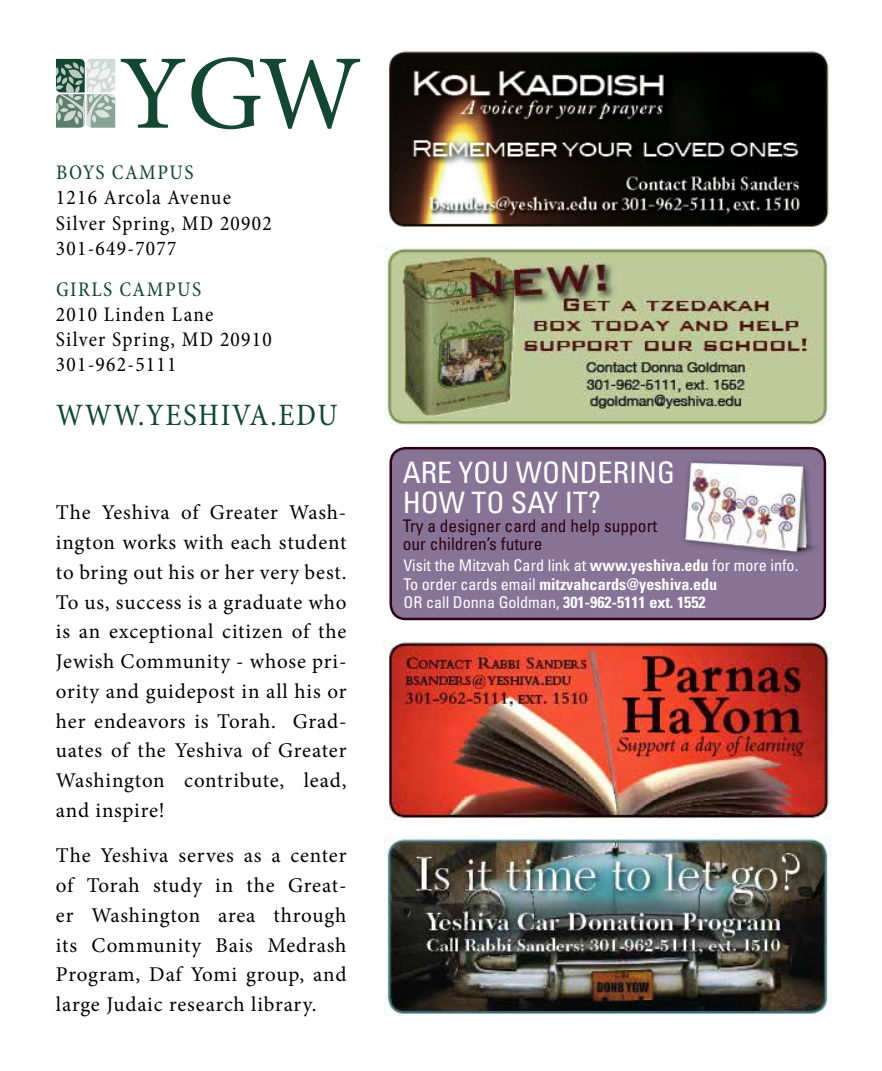
<style>
.page{position:relative;width:882px;height:1071px;background:#fff}
.page>*{position:absolute;margin:0;border:0;box-sizing:border-box;transform-origin:0 0}
.t1{font:105.88px "Minion Pro";color:#144733}
.t2{font:condensed 31.5px "Minion Pro";letter-spacing:.05em;color:#144733}
.t3{font:condensed 29.57px/29.8px "Univers";color:#fff}
.t4{font:21px/29.8px "Minion Pro";letter-spacing:.035em;color:#000;text-align:justify}
.t5{font:condensed 21px/25.2px "Minion Pro";letter-spacing:.06em;color:#000}
.t6{font:condensed 21px "Minion Pro";letter-spacing:.07em;color:#144733}
.t7{font:condensed 17.32px/18.6px "Univers";color:#2e0012}
.t8{font:condensed 16.1px/18.7px "Univers";color:#fff}
.s1{font-weight:700}
</style>
<div class="page">
<div style="left:391px;top:448px;width:434px;height:171px;background:#877396;border-radius:15px"></div>
<div style="left:389px;top:447px;width:437px;height:173px;border:2px solid #2e0012;border-radius:15px"></div>
<div style="left:680px;top:457px;width:143px;height:102px;background:#877396"></div>
<img style="left:684px;top:455px;width:138px;height:100px">
<img style="left:384px;top:837px;width:447px;height:179px">
<img style="left:389px;top:51px;width:440px;height:176px">
<img style="left:384px;top:640px;width:447px;height:179px">
<img style="left:384px;top:246px;width:447px;height:179px">
<svg style="left:56px;top:59px;width:59px;height:69px;background:#9fb4ac"></svg>
<h1 class="t1" style="left:119px;top:23px;width:244px">YGW</h1>
<p class="t6" style="left:56px;top:159px;width:139px">Boys Campus</p>
<p class="t5" style="left:56px;top:185px;width:217px">1216 Arcola Avenue<br>Silver Spring, MD 20902<br>301-649-7077</p>
<p class="t6" style="left:56px;top:275px;width:147px">Girls Campus</p>
<p class="t5" style="left:56px;top:302px;width:217px">2010 Linden Lane<br>Silver Spring, MD 20910<br>301-962-5111</p>
<h2 class="t2" style="left:56px;top:394px;width:283px">www.yeshiva.edu</h2>
<p class="t4" style="left:56px;top:498px;width:292px">The Yeshiva of Greater Wash&shy;ington works with each student to bring out his or her very best.<br>To us, success is a graduate who is an exceptional citizen of the Jewish Community - whose pri&shy;ority and guidepost in all his or her endeavors is Torah. Grad&shy;uates of the Yeshiva of Greater Washington contribute, lead, and inspire!</p>
<p class="t4" style="left:56px;top:841px;width:292px">The Yeshiva serves as a center of Torah study in the Great&shy;er Washington area through its Community Bais Medrash Program, Daf Yomi group, and large Judaic research library.</p>
<h3 class="t3" style="left:403px;top:458px;width:274px">ARE YOU WONDERING<br>HOW TO SAY IT?</h3>
<p class="t7" style="left:403px;top:516px;width:256px">Try a designer card and help support our children’s future</p>
<p class="t8" style="left:404px;top:556px;width:396px">Visit the Mitzvah Card link at <span class="s1">www.yeshiva.edu</span> for more info.<br>To order cards email <span class="s1">mitzvahcards@yeshiva.edu<br></span>OR call Donna Goldman, <span class="s1">301-962-5111 ext. 1552</span></p>
</div>
